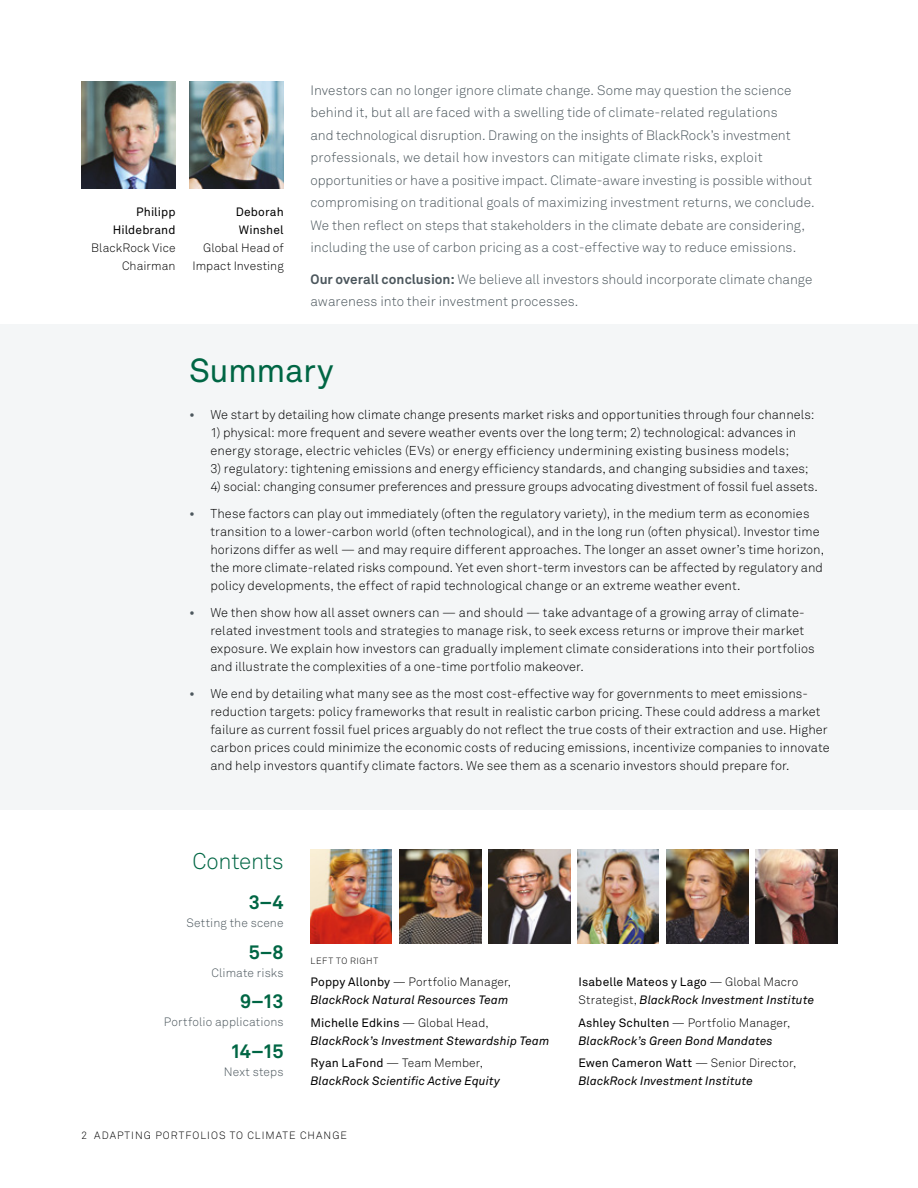
<style>
.page{position:relative;width:918px;height:1188px;background:#fff}
.page>*{position:absolute;margin:0;border:0;box-sizing:border-box;transform-origin:0 0}
.t1{font:33px "Akkurat Pro";letter-spacing:-.015em;color:#064}
.t2{font:22.5px "Akkurat Light Pro";letter-spacing:-.01em;color:#064}
.t3{font:700 19.5px "Akkurat Pro";color:#064}
.t4{font:13.5px/22.5px "Akkurat Light Pro";color:#4c575d}
.t5{font:12.75px/18px "Akkurat Light Pro";letter-spacing:.005em;color:#000}
.t6{font:italic 12px/22.5px "Akkurat Pro";letter-spacing:.01em;color:#000}
.t7{font:12px/18px "Akkurat Light Pro";letter-spacing:.01em;color:#000;text-align:right}
.t8{font:12px "Akkurat Light Pro";letter-spacing:.01em;color:#4c575d}
.t9{font:12px/18px "Akkurat Pro";letter-spacing:.01em;color:#000;text-align:right}
.t10{font:10.5px "Akkurat Light Pro";letter-spacing:.1em;color:#000}
.t11{font:9px "Akkurat Light Pro";letter-spacing:.065em;color:#000}
.s1{font-family:"Akkurat Pro";font-weight:700}
.s2{font-family:"Akkurat Pro";font-size:13.5px;color:#4c575d}
.s3{font-family:"Akkurat Pro"}
.s4{font-style:normal}
.s5{font-family:"Akkurat Light Pro";font-style:normal}
</style>
<div class="page">
<div style="left:0;top:324px;width:918px;height:486px;background:#f4f6f7"></div>
<img style="left:756px;top:850px;width:81px;height:93px">
<img style="left:489px;top:850px;width:81px;height:93px">
<img style="left:400px;top:850px;width:81px;height:93px">
<img style="left:310px;top:850px;width:82px;height:93px">
<img style="left:578px;top:850px;width:81px;height:93px">
<img style="left:667px;top:850px;width:81px;height:93px">
<img style="left:81px;top:81px;width:95px;height:108px">
<img style="left:189px;top:81px;width:95px;height:108px">
<p class="t9" style="left:113px;top:204px;width:64px">Philipp<br>Hildebrand</p>
<p class="t7" style="left:91px;top:239px;width:86px">BlackRock Vice<br>Chairman</p>
<p class="t9" style="left:236px;top:204px;width:50px;text-align:left">Deborah<br>Winshel</p>
<p class="t7" style="left:193px;top:239px;width:93px">Global Head of<br>Impact Investing</p>
<p class="t4" style="left:310px;top:79px;width:506px">Investors can no longer ignore climate change. Some may question the science behind it, but all are faced with a swelling tide of climate-related regulations<br>and technological disruption. Drawing on the insights of BlackRock’s investment professionals, we detail how investors can mitigate climate risks, exploit opportunities or have a positive impact. Climate-aware investing is possible without compromising on traditional goals of maximizing investment returns, we conclude.<br>We then reflect on steps that stakeholders in the climate debate are considering, including the use of carbon pricing as a cost-effective way to reduce emissions.</p>
<p class="t4" style="left:310px;top:268px;width:503px"><span class="s1">Our overall conclusion:</span> We believe all investors should incorporate climate change awareness into their investment processes.</p>
<h1 class="t1" style="left:189px;top:351px;width:146px">Summary</h1>
<p class="t5" style="left:189px;top:405px;width:627px"><span class="s2">•</span> We start by detailing how climate change presents market risks and opportunities through four channels:</p>
<p class="t5" style="left:210px;top:423px;width:587px">1) physical: more frequent and severe weather events over the long term; 2) technological: advances in energy storage, electric vehicles (EVs) or energy efficiency undermining existing business models;</p>
<p class="t5" style="left:210px;top:459px;width:600px">3) regulatory: tightening emissions and energy efficiency standards, and changing subsidies and taxes;</p>
<p class="t5" style="left:210px;top:477px;width:609px">4) social: changing consumer preferences and pressure groups advocating divestment of fossil fuel assets.</p>
<p class="t5" style="left:210px;top:504px;width:615px;text-indent:-21px"><span class="s2">•</span> These factors can play out immediately (often the regulatory variety), in the medium term as economies transition to a lower-carbon world (often technological), and in the long run (often physical). Investor time horizons differ as well — and may require different approaches. The longer an asset owner’s time horizon, the more climate-related risks compound. Yet even short-term investors can be affected by regulatory and policy developments, the effect of rapid technological change or an extreme weather event.</p>
<p class="t5" style="left:210px;top:603px;width:606px;text-indent:-21px"><span class="s2">•</span> We then show how all asset owners can — and should — take advantage of a growing array of climate&shy;related investment tools and strategies to manage risk, to seek excess returns or improve their market exposure. We explain how investors can gradually implement climate considerations into their portfolios and illustrate the complexities of a one-time portfolio makeover.</p>
<p class="t5" style="left:210px;top:684px;width:621px;text-indent:-21px"><span class="s2">•</span> We end by detailing what many see as the most cost-effective way for governments to meet emissions&shy;reduction targets: policy frameworks that result in realistic carbon pricing. These could address a market failure as current fossil fuel prices arguably do not reflect the true costs of their extraction and use. Higher carbon prices could minimize the economic costs of reducing emissions, incentivize companies to innovate and help investors quantify climate factors. We see them as a scenario investors should prepare for.</p>
<h2 class="t2" style="left:192px;top:847px;width:93px">Contents</h2>
<h3 class="t3" style="left:249px;top:890px;width:36px">3–4</h3>
<p class="t8" style="left:187px;top:916px;width:99px">Setting the scene</p>
<h3 class="t3" style="left:249px;top:940px;width:36px">5–8</h3>
<p class="t8" style="left:212px;top:965px;width:73px">Climate risks</p>
<h3 class="t3" style="left:240px;top:989px;width:45px">9–13</h3>
<p class="t8" style="left:164px;top:1015px;width:121px">Portfolio applications</p>
<h3 class="t3" style="left:230px;top:1039px;width:55px">14–15</h3>
<p class="t8" style="left:224px;top:1064px;width:61px">Next steps</p>
<p class="t11" style="left:310px;top:955px;width:69px">LEFT TO RIGHT</p>
<p class="t7" style="left:310px;top:973px;width:202px"><span class="s3">Poppy Allonby</span> — Portfolio Manager,</p>
<p class="t6" style="left:310px;top:989px;width:199px">BlackRock Natural Resources Team<br><span class="s4">Michelle Edkins</span> <span class="s5">— Global Head,</span></p>
<p class="t6" style="left:310px;top:1030px;width:240px">BlackRock’s Investment Stewardship Team</p>
<p class="t7" style="left:310px;top:1054px;width:174px"><span class="s3">Ryan LaFond</span> — Team Member,</p>
<p class="t6" style="left:310px;top:1070px;width:191px">BlackRock Scientific Active Equity</p>
<p class="t10" style="left:81px;top:1129px;width:268px">2 ADAPTING PORTFOLIOS TO CLIMATE CHANGE</p>
<p class="t6" style="left:578px;top:974px;width:237px;line-height:18px"><span class="s4">Isabelle Mateos y Lago</span> <span class="s5">— Global Macro<br>Strategist,</span> BlackRock Investment Institute</p>
<p class="t7" style="left:578px;top:1014px;width:213px"><span class="s3">Ashley Schulten</span> — Portfolio Manager,</p>
<p class="t6" style="left:578px;top:1030px;width:196px">BlackRock’s Green Bond Mandates</p>
<p class="t7" style="left:578px;top:1054px;width:219px"><span class="s3">Ewen Cameron Watt</span> — Senior Director,</p>
<p class="t6" style="left:578px;top:1070px;width:176px">BlackRock Investment Institute</p>
</div>
